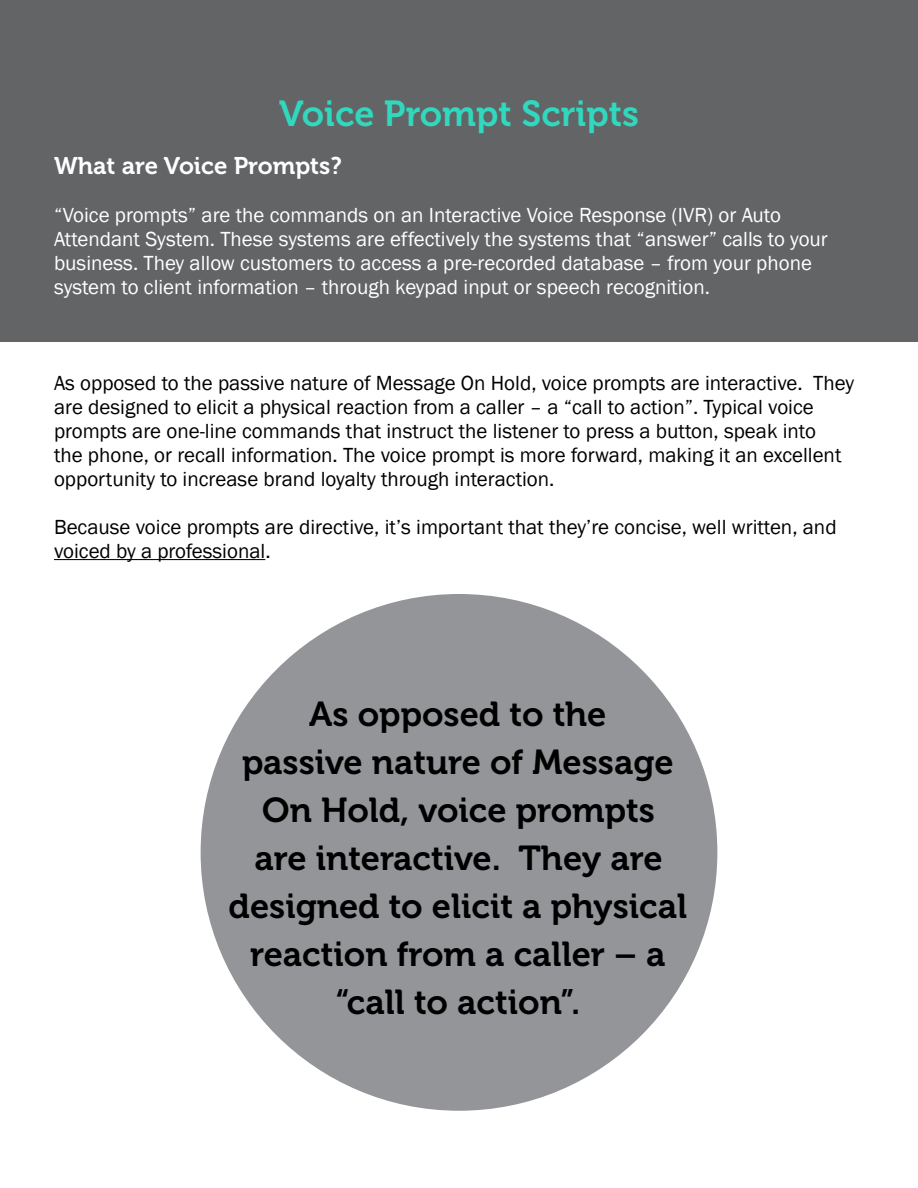
<style>
.page{position:relative;width:918px;height:1188px;background:#fff}
.page>*{position:absolute;margin:0;border:0;box-sizing:border-box;transform-origin:0 0}
.t1{font:36px "Museo 700";color:#31d8be}
.t2{font:34.5px/48px "Museo 700";color:#000;text-align:center}
.t3{font:24px "Museo 700";color:#fff}
.t4{font:21px/24px "Franklin Gothic";color:#000}
.t5{font:21px/24px "Franklin Gothic";color:#fff}
</style>
<div class="page">
<div style="left:0;top:0;width:918px;height:342px;background:#636466"></div>
<hr style="left:54px;top:559px;width:211px;height:1px;background:#000">
<div style="left:201px;top:594px;width:516px;height:517px;background:#939598;border-radius:50%"></div>
<h1 class="t1" style="left:279px;top:94px;width:361px">Voice Prompt Scripts</h1>
<p class="t3" style="left:54px;top:152px;width:289px">What are Voice Prompts?</p>
<p class="t5" style="left:54px;top:203px;width:775px">“Voice prompts” are the commands on an Interactive Voice Response (IVR) or Auto Attendant System. These systems are effectively the systems that “answer” calls to your business. They allow customers to access a pre-recorded database – from your phone system to client information – through keypad input or speech recognition.</p>
<p class="t4" style="left:54px;top:371px;width:802px">As opposed to the passive nature of Message On Hold, voice prompts are interactive. They are designed to elicit a physical reaction from a caller – a “call to action”. Typical voice prompts are one-line commands that instruct the listener to press a button, speak into<br>the phone, or recall information. The voice prompt is more forward, making it an excellent opportunity to increase brand loyalty through interaction.</p>
<p class="t4" style="left:54px;top:515px;width:784px">Because voice prompts are directive, it’s important that they’re concise, well written, and voiced by a professional.</p>
<h2 class="t2" style="left:229px;top:691px;width:460px">As opposed to the<br>passive nature of Message<br>On Hold, voice prompts<br>are interactive. They are designed to elicit a physical reaction from a caller – a “call to action”.</h2>
</div>
